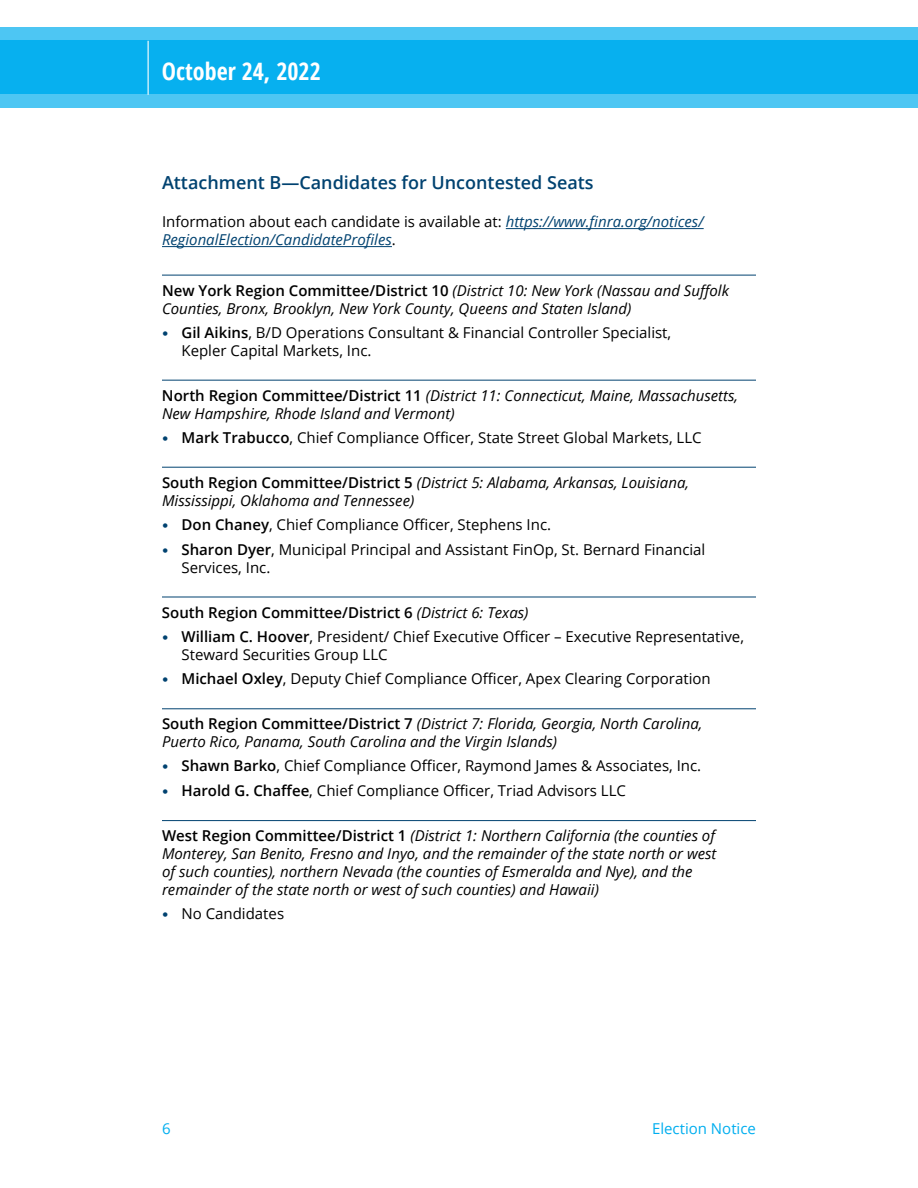
<style>
.page{position:relative;width:918px;height:1188px;background:#fff}
.page>*{position:absolute;margin:0;border:0;box-sizing:border-box;transform-origin:0 0}
.t1{font:700 24px "Open Sans Condensed";color:#fff}
.t2{font:600 18px "Open Sans";color:#004270}
.t3{font:italic 15px/18px "Open Sans";color:#000}
.t4{font:15px/18px "Open Sans";color:#000}
.t5{font:italic 15px/18px "Open Sans";color:#004270}
.t6{font:600 15px "Open Sans";color:#000}
.t7{font:15px "Open Sans";color:#00aeef}
.s1{font-style:normal;color:#000}
.s2{font-weight:600;font-style:normal}
.s3{font-family:"The Sans B7";font-weight:700;color:#004270}
.s4{font-weight:600}
.s5{font-weight:400;font-style:italic}
</style>
<div class="page">
<hr style="left:506px;top:228px;width:198px;height:1px;background:#004270">
<hr style="left:162px;top:246px;width:230px;height:1px;background:#004270">
<hr style="left:162px;top:275px;width:594px;height:1px;background:#004270">
<hr style="left:162px;top:380px;width:594px;height:1px;background:#004270">
<hr style="left:162px;top:467px;width:594px;height:1px;background:#004270">
<hr style="left:162px;top:597px;width:594px;height:1px;background:#004270">
<hr style="left:162px;top:708px;width:594px;height:1px;background:#004270">
<hr style="left:162px;top:820px;width:594px;height:1px;background:#004270">
<svg style="left:0;top:27px;width:918px;height:81px;background:#1eb7f0"></svg>
<hr style="left:148px;top:41px;width:1px;height:54px;background:#fff">
<h1 class="t1" style="left:162px;top:54px;width:160px">October 24, 2022</h1>
<p class="t2" style="left:162px;top:170px;width:433px">Attachment B—Candidates for Uncontested Seats</p>
<p class="t5" style="left:162px;top:213px;width:543px"><span class="s1">Information about each candidate is available at:</span> https://www.finra.org/notices/<br>RegionalElection/CandidateProfiles<span class="s1">.</span></p>
<p class="t3" style="left:162px;top:281px;width:569px"><span class="s2">New York Region Committee/District 10</span> (District 10: New York (Nassau and Suffolk<br>Counties, Bronx, Brooklyn, New York County, Queens and Staten Island)</p>
<p class="t4" style="left:181px;top:323px;width:491px;text-indent:-19px"><span class="s3">•</span> <span class="s4">Gil Aikins</span>, B/D Operations Consultant &amp; Financial Controller Specialist,<br>Kepler Capital Markets, Inc.</p>
<p class="t3" style="left:162px;top:386px;width:578px"><span class="s2">North Region Committee/District 11</span> (District 11: Connecticut, Maine, Massachusetts,<br>New Hampshire, Rhode Island and Vermont)</p>
<p class="t4" style="left:162px;top:428px;width:541px"><span class="s3">•</span> <span class="s4">Mark Trabucco</span>, Chief Compliance Officer, State Street Global Markets, LLC</p>
<p class="t3" style="left:162px;top:473px;width:529px"><span class="s2">South Region Committee/District 5</span> (District 5: Alabama, Arkansas, Louisiana,<br>Mississippi, Oklahoma and Tennessee)</p>
<p class="t4" style="left:162px;top:515px;width:391px"><span class="s3">•</span> <span class="s4">Don Chaney</span>, Chief Compliance Officer, Stephens Inc.</p>
<p class="t4" style="left:181px;top:540px;width:525px;text-indent:-19px"><span class="s3">•</span> <span class="s4">Sharon Dyer</span>, Municipal Principal and Assistant FinOp, St. Bernard Financial<br>Services, Inc.</p>
<p class="t6" style="left:162px;top:602px;width:368px">South Region Committee/District 6 <span class="s5">(District 6: Texas)</span></p>
<p class="t4" style="left:182px;top:627px;width:564px;text-indent:-20px"><span class="s3">•</span> <span class="s4">William C. Hoover</span>, President/ Chief Executive Officer – Executive Representative,<br>Steward Securities Group LLC</p>
<p class="t4" style="left:162px;top:670px;width:550px"><span class="s3">•</span> <span class="s4">Michael Oxley</span>, Deputy Chief Compliance Officer, Apex Clearing Corporation</p>
<p class="t3" style="left:162px;top:715px;width:542px"><span class="s2">South Region Committee/District 7</span> (District 7: Florida, Georgia, North Carolina,<br>Puerto Rico, Panama, South Carolina and the Virgin Islands)</p>
<p class="t4" style="left:162px;top:757px;width:541px"><span class="s3">•</span> <span class="s4">Shawn Barko</span>, Chief Compliance Officer, Raymond James &amp; Associates, Inc.</p>
<p class="t4" style="left:162px;top:781px;width:466px"><span class="s3">•</span> <span class="s4">Harold G. Chaffee</span>, Chief Compliance Officer, Triad Advisors LLC</p>
<p class="t3" style="left:162px;top:826px;width:556px"><span class="s2">West Region Committee/District 1</span> (District 1: Northern California (the counties of Monterey, San Benito, Fresno and Inyo, and the remainder of the state north or west of such counties), northern Nevada (the counties of Esmeralda and Nye), and the remainder of the state north or west of such counties) and Hawaii)</p>
<p class="t4" style="left:162px;top:904px;width:124px"><span class="s3">•</span> No Candidates</p>
<p class="t7" style="left:162px;top:1119px;width:10px">6</p>
<p class="t7" style="left:652px;top:1119px;width:105px">Election Notice</p>
</div>
